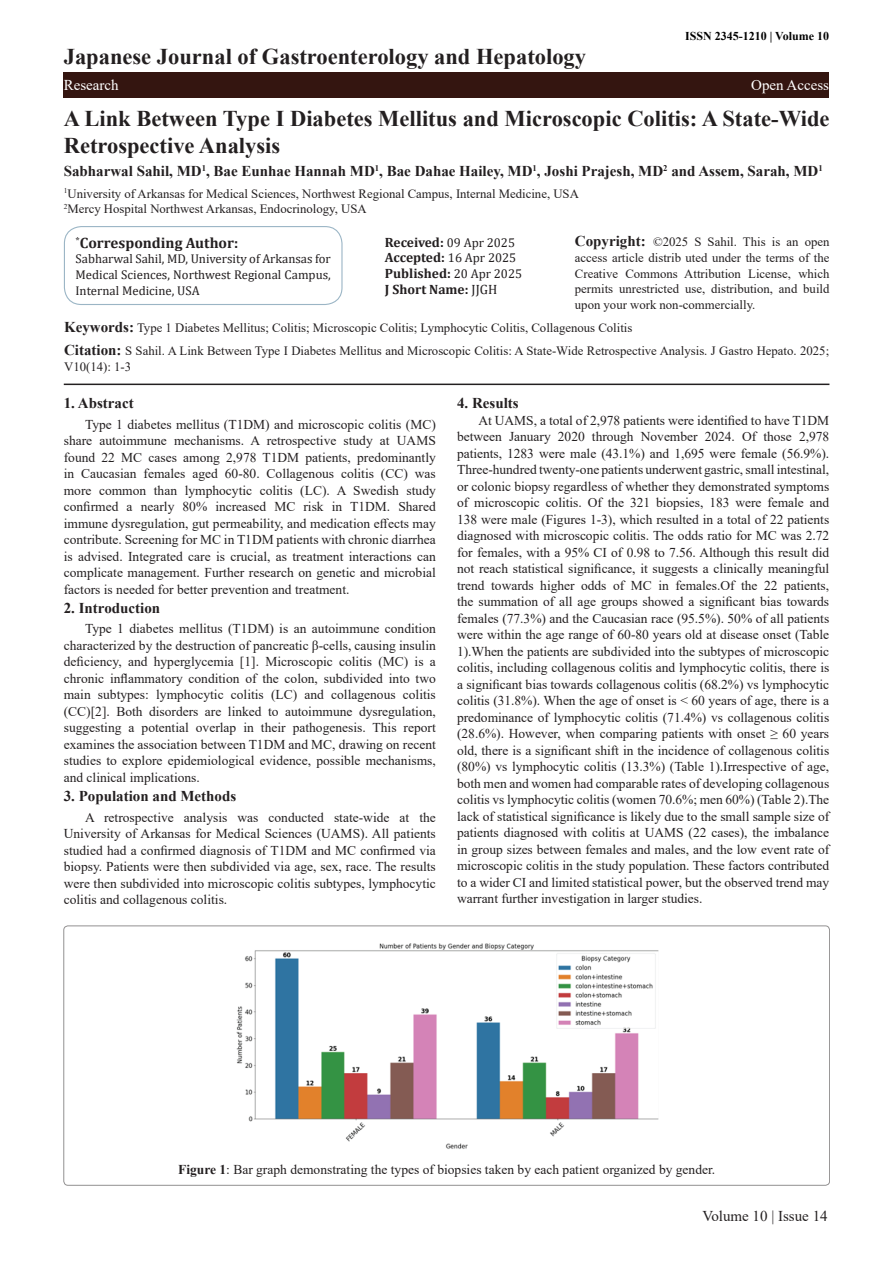
<style>
.page{position:relative;width:893px;height:1263px;background:#fff}
.page>*{position:absolute;margin:0;border:0;box-sizing:border-box;transform-origin:0 0}
.t1{font:700 22.5px/27px "Times New Roman";color:#231f20}
.t2{font:700 15px "Times New Roman";color:#231f20}
.t3{font:700 15px "Cambria";color:#231f20}
.t4{font:15px "Times New Roman";color:#fff}
.t5{font:15px "Times New Roman";color:#231f20}
.t6{font:13.5px/16.5px "Times New Roman";color:#231f20;text-align:justify}
.t7{font:700 13.5px "Cambria";color:#231f20}
.t8{font:12.75px/15.8px "Times New Roman";color:#231f20;text-align:justify}
.t9{font:12.75px/15.8px "Cambria";color:#231f20;text-align:justify}
.t10{font:700 12px "Times New Roman";color:#000}
.s1{font-weight:700;font-size:15px}
.s2{font-weight:400;font-size:12.75px}
.s3{font-weight:400}
.s4{font-weight:700}
</style>
<div class="page">
<div style="left:64px;top:73px;width:765px;height:25px;background:#341510"></div>
<hr style="left:64px;top:384px;width:765px;height:1px;background:#231f20">
<div style="left:64px;top:226px;width:279px;height:79px;border:1px solid #376c8c;border-radius:17px"></div>
<img style="left:236px;top:943px;width:423px;height:206px">
<div style="left:64px;top:926px;width:766px;height:259px;border:1px solid #231f20;border-radius:4px"></div>
<p class="t1" style="left:64px;top:42px;width:524px">Japanese Journal of Gastroenterology and Hepatology</p>
<p class="t10" style="left:685px;top:27px;width:146px">ISSN 2345-1210 | Volume 10</p>
<p class="t4" style="left:64px;top:75px;width:56px">Research</p>
<p class="t4" style="left:751px;top:75px;width:79px">Open Access</p>
<p class="t1" style="left:64px;top:104px;width:767px">A Link Between Type I Diabetes Mellitus and Microscopic Colitis: A State-Wide<br>Retrospective Analysis</p>
<p class="t2" style="left:64px;top:160px;width:761px">Sabharwal Sahil, MD<sup>1</sup>, Bae Eunhae Hannah MD<sup>1</sup>, Bae Dahae Hailey, MD<sup>1</sup>, Joshi Prajesh, MD<sup>2</sup> and Assem, Sarah, MD<sup>1</sup></p>
<p class="t8" style="left:64px;top:185px;width:517px"><sup>1</sup>University of Arkansas for Medical Sciences, Northwest Regional Campus, Internal Medicine, USA</p>
<p class="t8" style="left:64px;top:201px;width:304px"><sup>2</sup>Mercy Hospital Northwest Arkansas, Endocrinology, USA</p>
<p class="t3" style="left:76px;top:232px;width:164px"><sup>*</sup>Corresponding Author:</p>
<p class="t9" style="left:76px;top:251px;width:257px">Sabharwal Sahil, MD, University of Arkansas for Medical Sciences, Northwest Regional Campus, Internal Medicine, USA</p>
<p class="t8" style="left:575px;top:234px;width:256px"><span class="s1">Copyright:</span> ©2025 S Sahil. This is an open access article distrib uted under the terms of the Creative Commons Attribution License, which permits unrestricted use, distribution, and build upon your work non-commercially.</p>
<p class="t8" style="left:64px;top:320px;width:570px"><span class="s1">Keywords:</span> Type 1 Diabetes Mellitus; Colitis; Microscopic Colitis; Lymphocytic Colitis, Collagenous Colitis</p>
<p class="t8" style="left:64px;top:342px;width:767px"><span class="s1">Citation:</span> S Sahil. A Link Between Type I Diabetes Mellitus and Microscopic Colitis: A State-Wide Retrospective Analysis. J Gastro Hepato. 2025;<br>V10(14): 1-3</p>
<p class="t2" style="left:457px;top:392px;width:63px">4. Results</p>
<p class="t6" style="left:457px;top:412px;width:374px;text-indent:21px">At UAMS, a total of 2,978 patients were identified to have T1DM between January 2020 through November 2024. Of those 2,978 patients, 1283 were male (43.1%) and 1,695 were female (56.9%).<br>Three-hundred twenty-one patients underwent gastric, small intestinal, or colonic biopsy regardless of whether they demonstrated symptoms of microscopic colitis. Of the 321 biopsies, 183 were female and 138 were male (Figures 1-3), which resulted in a total of 22 patients diagnosed with microscopic colitis. The odds ratio for MC was 2.72 for females, with a 95% CI of 0.98 to 7.56. Although this result did not reach statistical significance, it suggests a clinically meaningful trend towards higher odds of MC in females.Of the 22 patients, the summation of all age groups showed a significant bias towards females (77.3%) and the Caucasian race (95.5%). 50% of all patients were within the age range of 60-80 years old at disease onset (Table 1).When the patients are subdivided into the subtypes of microscopic colitis, including collagenous colitis and lymphocytic colitis, there is a significant bias towards collagenous colitis (68.2%) vs lymphocytic colitis (31.8%). When the age of onset is &lt; 60 years of age, there is a predominance of lymphocytic colitis (71.4%) vs collagenous colitis (28.6%). However, when comparing patients with onset ≥ 60 years old, there is a significant shift in the incidence of collagenous colitis (80%) vs lymphocytic colitis (13.3%) (Table 1).Irrespective of age, both men and women had comparable rates of developing collagenous colitis vs lymphocytic colitis (women 70.6%; men 60%) (Table 2).The lack of statistical significance is likely due to the small sample size of patients diagnosed with colitis at UAMS (22 cases), the imbalance in group sizes between females and males, and the low event rate of microscopic colitis in the study population. These factors contributed to a wider CI and limited statistical power, but the observed trend may warrant further investigation in larger studies.</p>
<p class="t7" style="left:385px;top:232px;width:132px">Received: <span class="s2">09 Apr 2025</span></p>
<p class="t7" style="left:385px;top:248px;width:133px">Accepted: <span class="s2">16 Apr 2025</span></p>
<p class="t7" style="left:385px;top:264px;width:139px">Published: <span class="s2">20 Apr 2025</span></p>
<p class="t7" style="left:385px;top:280px;width:114px">J Short Name: <span class="s3">JJGH</span></p>
<p class="t2" style="left:64px;top:392px;width:71px">1. Abstract</p>
<p class="t6" style="left:64px;top:416px;width:374px;text-indent:21px">Type 1 diabetes mellitus (T1DM) and microscopic colitis (MC) share autoimmune mechanisms. A retrospective study at UAMS found 22 MC cases among 2,978 T1DM patients, predominantly in Caucasian females aged 60-80. Collagenous colitis (CC) was more common than lymphocytic colitis (LC). A Swedish study confirmed a nearly 80% increased MC risk in T1DM. Shared immune dysregulation, gut permeability, and medication effects may contribute. Screening for MC in T1DM patients with chronic diarrhea is advised. Integrated care is crucial, as treatment interactions can complicate management. Further research on genetic and microbial factors is needed for better prevention and treatment.</p>
<p class="t2" style="left:64px;top:597px;width:98px">2. Introduction</p>
<p class="t6" style="left:64px;top:620px;width:374px;text-indent:21px">Type 1 diabetes mellitus (T1DM) is an autoimmune condition characterized by the destruction of pancreatic β-cells, causing insulin deficiency, and hyperglycemia [1]. Microscopic colitis (MC) is a chronic inflammatory condition of the colon, subdivided into two main subtypes: lymphocytic colitis (LC) and collagenous colitis (CC)[2]. Both disorders are linked to autoimmune dysregulation, suggesting a potential overlap in their pathogenesis. This report examines the association between T1DM and MC, drawing on recent studies to explore epidemiological evidence, possible mechanisms, and clinical implications.</p>
<p class="t2" style="left:64px;top:785px;width:174px">3. Population and Methods</p>
<p class="t6" style="left:64px;top:808px;width:374px;text-indent:21px">A retrospective analysis was conducted state-wide at the University of Arkansas for Medical Sciences (UAMS). All patients studied had a confirmed diagnosis of T1DM and MC confirmed via biopsy. Patients were then subdivided via age, sex, race. The results were then subdivided into microscopic colitis subtypes, lymphocytic colitis and collagenous colitis.</p>
<p class="t6" style="left:178px;top:1160px;width:539px"><span class="s4">Figure 1</span>: Bar graph demonstrating the types of biopsies taken by each patient organized by gender.</p>
<p class="t5" style="left:702px;top:1205px;width:127px">Volume 10 | Issue 14</p>
</div>
